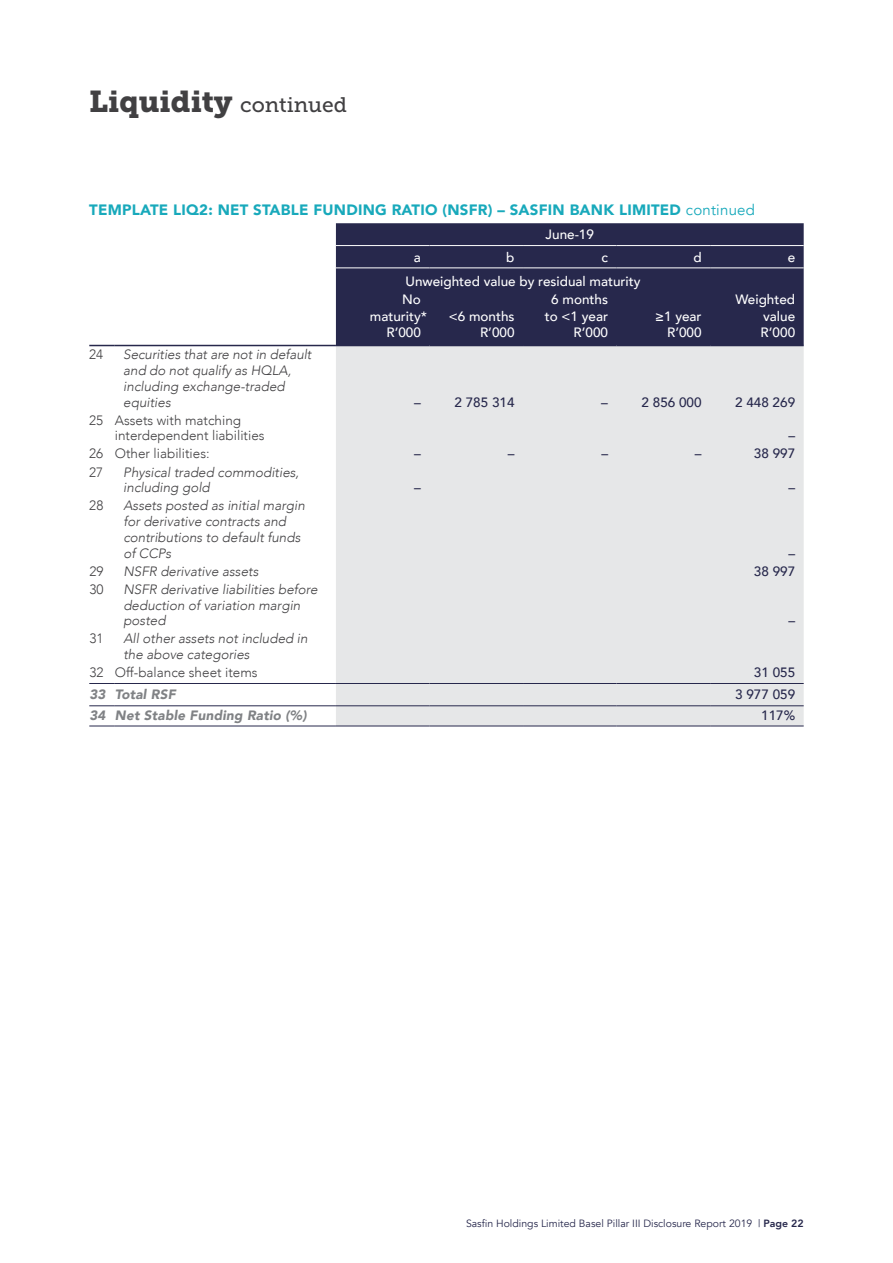
<style>
.page{position:relative;width:893px;height:1263px;background:#fff}
.page>*{position:absolute;margin:0;border:0;box-sizing:border-box;transform-origin:0 0}
.t1{font:30px "Museo Slab 900";color:#414042}
.t2{font:900 15px "Avenir";letter-spacing:.015em;color:#18a9bb}
.t3{font:italic 300 13.5px/15.8px "Avenir";color:#414042}
.t4{font:500 13.5px/16.5px "Avenir";color:#fff;text-align:right}
.t5{font:300 13.5px/15.8px "Avenir";color:#414042}
.t6{font:500 13.5px "Avenir";color:#27284c}
.t7{font:italic 900 13.5px "Avenir";letter-spacing:.015em;color:#808285}
.t8{font:10.5px "Avenir";color:#27284c}
.s1{font-family:"Museo Slab 500";font-size:21px}
.s2{font-weight:400}
.s3{font-weight:800}
</style>
<div class="page">
<div style="left:336px;top:223px;width:468px;height:122px;background:#27284c"></div>
<div style="left:336px;top:346px;width:468px;height:380px;background:#e6e7e8"></div>
<svg style="left:89px;top:345px;width:26px;height:1px"></svg>
<hr style="left:115px;top:345px;width:221px;height:1px;background:#27284c">
<hr style="left:336px;top:345px;width:93px;height:1px;background:#27284c">
<hr style="left:429px;top:345px;width:94px;height:1px;background:#27284c">
<hr style="left:523px;top:345px;width:94px;height:1px;background:#27284c">
<hr style="left:617px;top:345px;width:93px;height:1px;background:#27284c">
<hr style="left:710px;top:345px;width:94px;height:1px;background:#27284c">
<hr style="left:336px;top:267px;width:93px;height:1px;background:#fff">
<hr style="left:429px;top:267px;width:94px;height:1px;background:#fff">
<hr style="left:523px;top:267px;width:94px;height:1px;background:#fff">
<hr style="left:617px;top:267px;width:93px;height:1px;background:#fff">
<hr style="left:710px;top:267px;width:94px;height:1px;background:#fff">
<svg style="left:89px;top:683px;width:26px;height:1px"></svg>
<hr style="left:115px;top:683px;width:221px;height:1px;background:#27284c">
<hr style="left:336px;top:683px;width:93px;height:1px;background:#27284c">
<hr style="left:429px;top:683px;width:94px;height:1px;background:#27284c">
<hr style="left:523px;top:683px;width:94px;height:1px;background:#27284c">
<hr style="left:617px;top:683px;width:93px;height:1px;background:#27284c">
<hr style="left:710px;top:683px;width:94px;height:1px;background:#27284c">
<svg style="left:89px;top:705px;width:26px;height:1px"></svg>
<hr style="left:115px;top:705px;width:221px;height:1px;background:#27284c">
<hr style="left:336px;top:705px;width:93px;height:1px;background:#27284c">
<hr style="left:429px;top:705px;width:94px;height:1px;background:#27284c">
<hr style="left:523px;top:705px;width:94px;height:1px;background:#27284c">
<hr style="left:617px;top:705px;width:93px;height:1px;background:#27284c">
<hr style="left:710px;top:705px;width:94px;height:1px;background:#27284c">
<svg style="left:89px;top:726px;width:26px;height:1px"></svg>
<hr style="left:115px;top:726px;width:221px;height:1px;background:#27284c">
<hr style="left:336px;top:726px;width:93px;height:1px;background:#27284c">
<hr style="left:429px;top:726px;width:94px;height:1px;background:#27284c">
<hr style="left:523px;top:726px;width:94px;height:1px;background:#27284c">
<hr style="left:617px;top:726px;width:93px;height:1px;background:#27284c">
<hr style="left:710px;top:726px;width:94px;height:1px;background:#27284c">
<hr style="left:336px;top:245px;width:93px;height:1px;background:#fff">
<hr style="left:429px;top:245px;width:94px;height:1px;background:#fff">
<hr style="left:523px;top:245px;width:94px;height:1px;background:#fff">
<hr style="left:617px;top:245px;width:93px;height:1px;background:#fff">
<hr style="left:710px;top:245px;width:94px;height:1px;background:#fff">
<h1 class="t1" style="left:89px;top:84px;width:259px">Liquidity <span class="s1">continued</span></h1>
<p class="t2" style="left:89px;top:197px;width:667px">TEMPLATE LIQ2: NET STABLE FUNDING RATIO (NSFR) – SASFIN BANK LIMITED <span class="s2">continued</span></p>
<p class="t4" style="left:546px;top:225px;width:50px">June-19</p>
<p class="t4" style="left:414px;top:248px;width:9px">a</p>
<p class="t4" style="left:506px;top:248px;width:10px">b</p>
<p class="t4" style="left:602px;top:248px;width:8px">c</p>
<p class="t4" style="left:693px;top:248px;width:10px">d</p>
<p class="t4" style="left:788px;top:248px;width:9px">e</p>
<p class="t4" style="left:402px;top:271px;width:240px;line-height:18px;text-align:left">Unweighted value by residual maturity<br>No</p>
<p class="t4" style="left:386px;top:307px;width:42px;text-align:left;text-indent:-16px">maturity*<br>R’000</p>
<p class="t4" style="left:449px;top:307px;width:67px">&lt;6 months<br>R’000</p>
<p class="t4" style="left:545px;top:290px;width:65px">6 months to &lt;1 year<br>R’000</p>
<p class="t4" style="left:761px;top:290px;width:36px;text-align:justify;text-indent:-25px">Weighted value R’000</p>
<p class="t4" style="left:655px;top:307px;width:48px">≥1 year<br>R’000</p>
<p class="t5" style="left:89px;top:347px;width:16px">24</p>
<p class="t3" style="left:123px;top:347px;width:190px">Securities that are not in default and do not qualify as HQLA, including exchange-traded equities</p>
<p class="t5" style="left:115px;top:412px;width:151px;text-indent:-26px">25 Assets with matching interdependent liabilities</p>
<p class="t6" style="left:414px;top:390px;width:8px">–</p>
<p class="t6" style="left:454px;top:390px;width:62px">2 785 314</p>
<p class="t6" style="left:601px;top:390px;width:8px">–</p>
<p class="t6" style="left:642px;top:390px;width:62px">2 856 000</p>
<p class="t6" style="left:735px;top:390px;width:62px">2 448 269</p>
<p class="t6" style="left:788px;top:424px;width:8px">–</p>
<p class="t5" style="left:89px;top:446px;width:122px">26 Other liabilities:</p>
<p class="t6" style="left:414px;top:442px;width:8px">–</p>
<p class="t6" style="left:508px;top:442px;width:8px">–</p>
<p class="t6" style="left:601px;top:442px;width:8px">–</p>
<p class="t6" style="left:695px;top:442px;width:8px">–</p>
<p class="t6" style="left:754px;top:442px;width:43px">38 997</p>
<p class="t5" style="left:89px;top:464px;width:16px">27</p>
<p class="t3" style="left:123px;top:464px;width:177px">Physical traded commodities, including gold</p>
<p class="t6" style="left:414px;top:476px;width:8px">–</p>
<p class="t6" style="left:788px;top:476px;width:8px">–</p>
<p class="t5" style="left:89px;top:498px;width:16px">28</p>
<p class="t3" style="left:123px;top:498px;width:183px">Assets posted as initial margin for derivative contracts and contributions to default funds of CCPs</p>
<p class="t6" style="left:788px;top:541px;width:8px">–</p>
<p class="t5" style="left:89px;top:563px;width:16px">29</p>
<p class="t3" style="left:123px;top:563px;width:137px">NSFR derivative assets</p>
<p class="t6" style="left:754px;top:559px;width:43px">38 997</p>
<p class="t5" style="left:89px;top:581px;width:16px">30</p>
<p class="t3" style="left:123px;top:581px;width:196px">NSFR derivative liabilities before deduction of variation margin posted</p>
<p class="t6" style="left:788px;top:609px;width:8px">–</p>
<p class="t5" style="left:89px;top:631px;width:16px">31</p>
<p class="t3" style="left:123px;top:631px;width:186px">All other assets not included in the above categories</p>
<p class="t5" style="left:89px;top:665px;width:170px">32 Off-balance sheet items</p>
<p class="t6" style="left:754px;top:661px;width:43px">31 055</p>
<p class="t7" style="left:89px;top:684px;width:88px">33 Total RSF</p>
<p class="t6" style="left:735px;top:683px;width:62px">3 977 059</p>
<p class="t7" style="left:89px;top:704px;width:219px">34 Net Stable Funding Ratio (%)</p>
<p class="t6" style="left:761px;top:703px;width:36px">117%</p>
<p class="t8" style="left:466px;top:1217px;width:339px">Sasfin Holdings Limited Basel Pillar III Disclosure Report 2019 | <span class="s3">Page 22</span></p>
</div>
